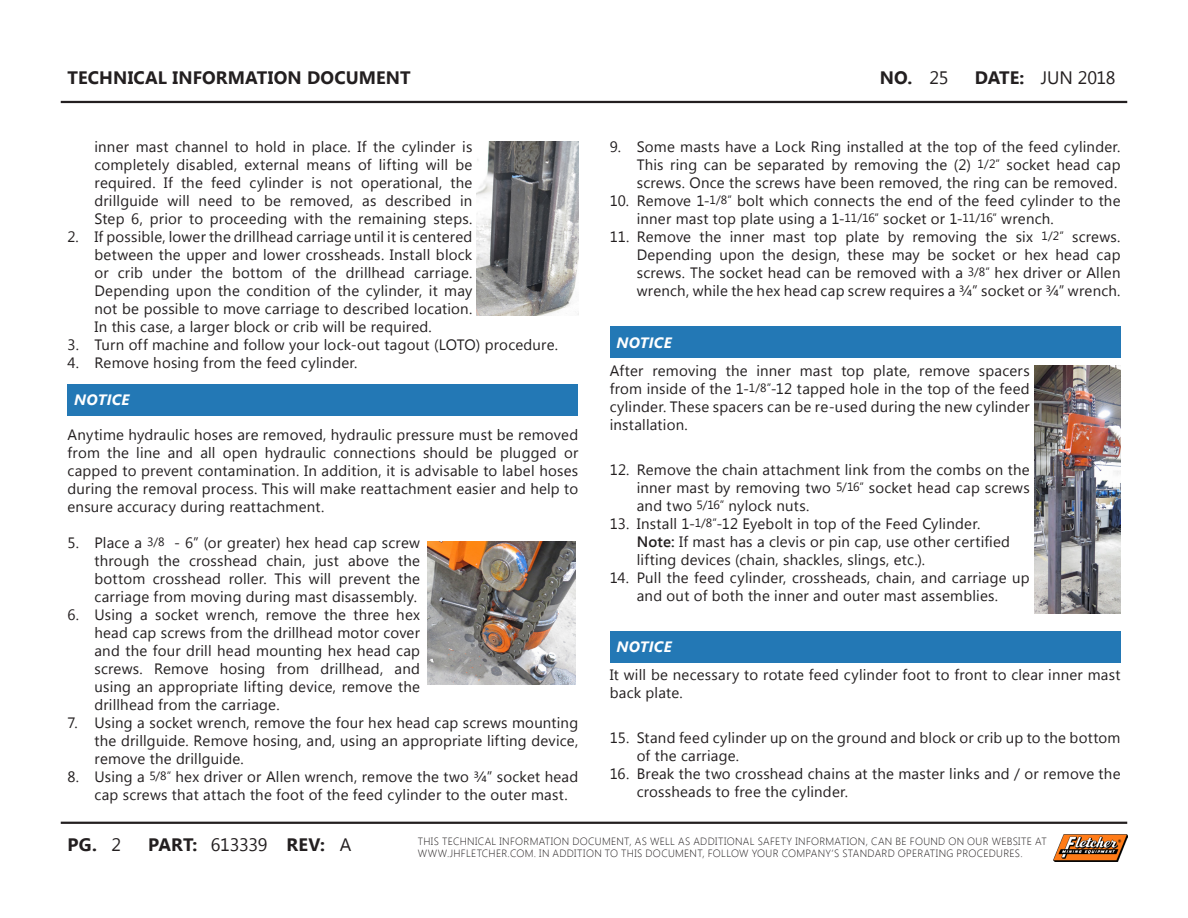
<style>
.page{position:relative;width:1188px;height:918px;background:#fff}
.page>*{position:absolute;margin:0;border:0;box-sizing:border-box;transform-origin:0 0}
.t1{font:700 18px "Segoe UI";letter-spacing:.005em;color:#231f20}
.t2{font:18px "Segoe UI";letter-spacing:-.015em;color:#231f20}
.t3{font:15px/18px "Segoe UI";letter-spacing:.015em;color:#231f20;text-align:justify}
.t4{font:italic 700 15px "Segoe UI";letter-spacing:.015em;color:#fff}
.t5{font:300 10.5px/12px "Segoe UI";letter-spacing:.03em;color:#231f20}
.s1{font-weight:400}
.s2{font-weight:700}
.s3{font-size:12px}
.s4{font-weight:600}
</style>
<div class="page">
<img style="left:1053px;top:835px;width:74px;height:26px">
<hr style="left:61px;top:101px;width:1066px;height:2px;background:#231f20">
<hr style="left:61px;top:822px;width:1066px;height:2px;background:#231f20">
<div style="left:610px;top:327px;width:510px;height:31px;background:#2378b5"></div>
<div style="left:610px;top:631px;width:510px;height:31px;background:#2378b5"></div>
<div style="left:68px;top:384px;width:510px;height:31px;background:#2378b5"></div>
<img style="left:1034px;top:365px;width:86px;height:248px">
<img style="left:477px;top:142px;width:101px;height:174px">
<img style="left:427px;top:542px;width:149px;height:143px">
<p class="t1" style="left:68px;top:65px;width:345px">TECHNICAL INFORMATION DOCUMENT</p>
<p class="t1" style="left:880px;top:65px;width:70px">NO. <span class="s1">25</span></p>
<p class="t2" style="left:975px;top:65px;width:142px"><span class="s2">DATE:</span> JUN 2018</p>
<p class="t3" style="left:94px;top:137px;width:379px">inner mast channel to hold in place. If the cylinder is completely disabled, external means of lifting will be required. If the feed cylinder is not operational, the drillguide will need to be removed, as described in Step 6, prior to proceeding with the remaining steps.</p>
<p class="t3" style="left:94px;top:227px;width:379px;text-indent:-27px">2. If possible, lower the drillhead carriage until it is centered between the upper and lower crossheads. Install block or crib under the bottom of the drillhead carriage.<br>Depending upon the condition of the cylinder, it may not be possible to move carriage to described location.<br>In this case, a larger block or crib will be required.</p>
<p class="t3" style="left:68px;top:335px;width:492px">3. Turn off machine and follow your lock-out tagout (LOTO) procedure.</p>
<p class="t3" style="left:68px;top:353px;width:292px">4. Remove hosing from the feed cylinder.</p>
<p class="t4" style="left:74px;top:389px;width:57px">NOTICE</p>
<p class="t3" style="left:68px;top:425px;width:512px">Anytime hydraulic hoses are removed, hydraulic pressure must be removed from the line and all open hydraulic connections should be plugged or capped to prevent contamination. In addition, it is advisable to label hoses during the removal process. This will make reattachment easier and help to ensure accuracy during reattachment.</p>
<p class="t3" style="left:94px;top:533px;width:327px;text-indent:-27px">5. Place a <span class="s3">3/8</span> - 6” (or greater) hex head cap screw through the crosshead chain, just above the bottom crosshead roller. This will prevent the carriage from moving during mast disassembly.</p>
<p class="t3" style="left:94px;top:605px;width:327px;text-indent:-27px">6. Using a socket wrench, remove the three hex head cap screws from the drillhead motor cover and the four drill head mounting hex head cap screws. Remove hosing from drillhead, and using an appropriate lifting device, remove the drillhead from the carriage.</p>
<p class="t3" style="left:94px;top:713px;width:485px;text-indent:-27px">7. Using a socket wrench, remove the four hex head cap screws mounting the drillguide. Remove hosing, and, using an appropriate lifting device, remove the drillguide.</p>
<p class="t3" style="left:94px;top:767px;width:485px;text-indent:-27px">8. Using a <span class="s3">5/8”</span> hex driver or Allen wrench, remove the two ¾” socket head cap screws that attach the foot of the feed cylinder to the outer mast.</p>
<p class="t3" style="left:637px;top:137px;width:485px;text-indent:-27px">9. Some masts have a Lock Ring installed at the top of the feed cylinder.<br>This ring can be separated by removing the (2) <span class="s3">1/2”</span> socket head cap screws. Once the screws have been removed, the ring can be removed.</p>
<p class="t3" style="left:637px;top:191px;width:485px;text-indent:-27px">10. Remove 1-<span class="s3">1/8”</span> bolt which connects the end of the feed cylinder to the inner mast top plate using a 1-<span class="s3">11/16”</span> socket or 1-<span class="s3">11/16”</span> wrench.</p>
<p class="t3" style="left:637px;top:227px;width:485px;text-indent:-27px">11. Remove the inner mast top plate by removing the six <span class="s3">1/2”</span> screws.<br>Depending upon the design, these may be socket or hex head cap screws. The socket head can be removed with a <span class="s3">3/8”</span> hex driver or Allen wrench, while the hex head cap screw requires a ¾” socket or ¾” wrench.</p>
<p class="t4" style="left:617px;top:331px;width:57px">NOTICE</p>
<p class="t3" style="left:610px;top:361px;width:421px">After removing the inner mast top plate, remove spacers from inside of the 1-<span class="s3">1/8”</span>-12 tapped hole in the top of the feed cylinder. These spacers can be re-used during the new cylinder installation.</p>
<p class="t3" style="left:637px;top:460px;width:394px;text-indent:-27px">12. Remove the chain attachment link from the combs on the inner mast by removing two <span class="s3">5/16”</span> socket head cap screws and two <span class="s3">5/16”</span> nylock nuts.</p>
<p class="t3" style="left:637px;top:514px;width:375px;text-align:left;text-indent:-27px">13. Install 1-<span class="s3">1/8”</span>-12 Eyebolt in top of the Feed Cylinder.<br><span class="s4">Note:</span> If mast has a clevis or pin cap, use other certified lifting devices (chain, shackles, slings, etc.).</p>
<p class="t3" style="left:610px;top:568px;width:421px;text-align:center">14. Pull the feed cylinder, crossheads, chain, and carriage up and out of both the inner and outer mast assemblies.</p>
<p class="t4" style="left:617px;top:636px;width:57px">NOTICE</p>
<p class="t3" style="left:610px;top:665px;width:512px">It will be necessary to rotate feed cylinder foot to front to clear inner mast back plate.</p>
<p class="t3" style="left:637px;top:728px;width:485px;text-indent:-27px">15. Stand feed cylinder up on the ground and block or crib up to the bottom of the carriage.</p>
<p class="t3" style="left:637px;top:764px;width:485px;text-indent:-27px">16. Break the two crosshead chains at the master links and / or remove the crossheads to free the cylinder.</p>
<p class="t1" style="left:68px;top:831px;width:55px">PG. <span class="s1">2</span></p>
<p class="t1" style="left:148px;top:831px;width:205px">PART: <span class="s1">613339</span> REV: <span class="s1">A</span></p>
<p class="t5" style="left:418px;top:835px;width:631px">THIS TECHNICAL INFORMATION DOCUMENT, AS WELL AS ADDITIONAL SAFETY INFORMATION, CAN BE FOUND ON OUR WEBSITE AT<br>WWW.JHFLETCHER.COM. IN ADDITION TO THIS DOCUMENT, FOLLOW YOUR COMPANY’S STANDARD OPERATING PROCEDURES.</p>
</div>
